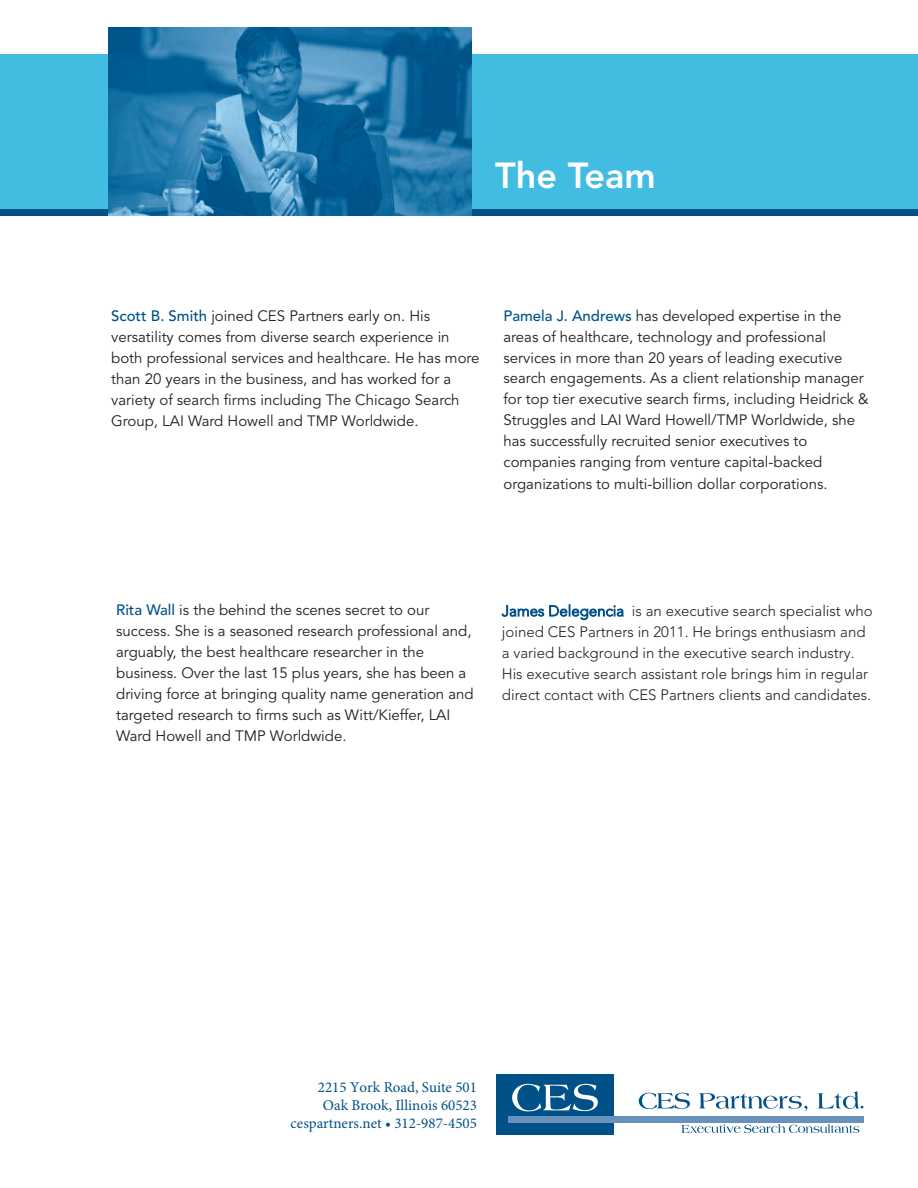
<style>
.page{position:relative;width:918px;height:1188px;background:#fff}
.page>*{position:absolute;margin:0;border:0;box-sizing:border-box;transform-origin:0 0}
.t1{font:800 36px "Avenir";color:#fff}
.t2{font:15px/21px "Avenir";color:#231f20}
.t3{font:300 15px/20.9px "Avenir LT Std";color:#231f20}
.t4{font:15px/18px "Minion Pro";color:#005187;text-align:right}
.s1{font-weight:500;color:#005187}
.s2{color:#005187}
</style>
<div class="page">
<div style="left:0;top:54px;width:918px;height:162px;background:#42bce1"></div>
<div style="left:0;top:209px;width:918px;height:7px;background:#005187"></div>
<img style="left:108px;top:27px;width:363px;height:189px">
<div style="left:496px;top:1074px;width:118px;height:60px;background:#005187"></div>
<div style="left:508px;top:1116px;width:356px;height:6px;background:#6892bb"></div>
<svg style="left:639px;top:1093px;width:51px;height:16px"></svg>
<svg style="left:699px;top:1093px;width:108px;height:18px"></svg>
<svg style="left:818px;top:1091px;width:46px;height:18px"></svg>
<svg style="left:682px;top:1124px;width:178px;height:9px"></svg>
<svg style="left:512px;top:1084px;width:86px;height:28px"></svg>
<h1 class="t1" style="left:495px;top:161px;width:162px">The Team</h1>
<p class="t2" style="left:111px;top:307px;width:370px"><span class="s1">Scott B. Smith</span> joined CES Partners early on. His versatility comes from diverse search experience in both professional services and healthcare. He has more than 20 years in the business, and has worked for a variety of search firms including The Chicago Search Group, LAI Ward Howell and TMP Worldwide.</p>
<p class="t2" style="left:504px;top:306px;width:367px"><span class="s1">Pamela J. Andrews</span> has developed expertise in the areas of healthcare, technology and professional services in more than 20 years of leading executive search engagements. As a client relationship manager for top tier executive search firms, including Heidrick &amp; Struggles and LAI Ward Howell/TMP Worldwide, she has successfully recruited senior executives to companies ranging from venture capital-backed organizations to multi-billion dollar corporations.</p>
<p class="t2" style="left:116px;top:601px;width:359px"><span class="s1">Rita Wall</span> is the behind the scenes secret to our success. She is a seasoned research professional and, arguably, the best healthcare researcher in the business. Over the last 15 plus years, she has been a driving force at bringing quality name generation and targeted research to firms such as Witt/Kieffer, LAI Ward Howell and TMP Worldwide.</p>
<p class="t3" style="left:502px;top:601px;width:372px"><span class="s2">James Delegencia</span> is an executive search specialist who joined CES Partners in 2011. He brings enthusiasm and a varied background in the executive search industry.<br>His executive search assistant role brings him in regular direct contact with CES Partners clients and candidates.</p>
<p class="t4" style="left:291px;top:1078px;width:188px">2215 York Road, Suite 501<br>Oak Brook, Illinois 60523 cespartners.net • 312-987-4505</p>
</div>
